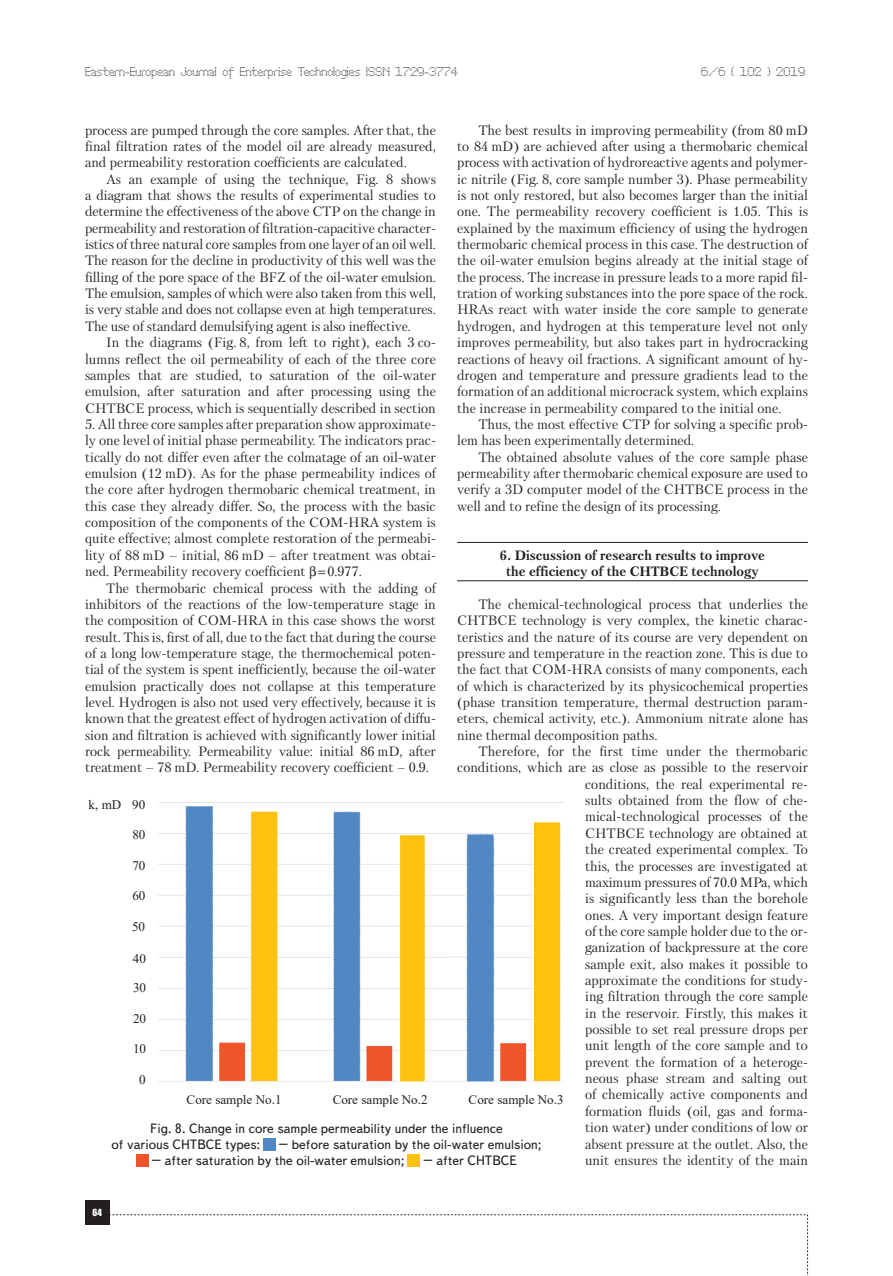
<style>
.page{position:relative;width:893px;height:1276px;background:#fff}
.page>*{position:absolute;margin:0;border:0;box-sizing:border-box;transform-origin:0 0}
.t1{font:13.5px/16.4px "Petersburg C";color:#231f20;text-align:justify}
.t2{font:13.5px/16.2px "Text Book C";color:#231f20}
.t3{font:700 13.5px/16.4px "Petersburg C";color:#231f20;text-align:center}
.t4{font:13.05px "Times New Roman";letter-spacing:-.005em;color:#231f20}
.t5{font:12px "Perfo C";letter-spacing:.015em;color:#231f20}
.t6{font:9px "Impact";color:#fff}
</style>
<div class="page">
<div style="left:85px;top:1200px;width:24px;height:24px;background:#231f20"></div>
<svg style="left:109px;top:1214px;width:699px;height:62px"></svg>
<hr style="left:457px;top:542px;width:351px;height:1px;background:#231f20">
<hr style="left:457px;top:580px;width:351px;height:1px;background:#231f20">
<img style="left:105px;top:802px;width:459px;height:280px">
<div style="left:131px;top:1067px;width:23px;height:24px;background:#fff"></div>
<div style="left:124px;top:1036px;width:31px;height:23px;background:#fff"></div>
<div style="left:124px;top:1006px;width:31px;height:24px;background:#fff"></div>
<div style="left:124px;top:975px;width:31px;height:24px;background:#fff"></div>
<div style="left:123px;top:945px;width:32px;height:24px;background:#fff"></div>
<div style="left:124px;top:914px;width:29px;height:23px;background:#fff"></div>
<div style="left:123px;top:883px;width:31px;height:23px;background:#fff"></div>
<div style="left:123px;top:853px;width:31px;height:23px;background:#fff"></div>
<div style="left:123px;top:822px;width:31px;height:23px;background:#fff"></div>
<div style="left:123px;top:797px;width:31px;height:18px;background:#fff"></div>
<div style="left:85px;top:797px;width:44px;height:18px;background:#fff"></div>
<svg style="left:263px;top:1138px;width:12px;height:12px"></svg>
<svg style="left:136px;top:1154px;width:12px;height:12px"></svg>
<svg style="left:408px;top:1154px;width:12px;height:12px"></svg>
<p class="t5" style="left:85px;top:65px;width:374px">Eastern-European Journal of Enterprise Technologies ISSN 1729-3774</p>
<p class="t5" style="left:701px;top:65px;width:105px">6/6 ( 102 ) 2019</p>
<p class="t1" style="left:85px;top:122px;width:352px">process are pumped through the core samples. After that, the final filtration rates of the model oil are already measured, and permeability restoration coefficients are calculated.</p>
<p class="t1" style="left:85px;top:171px;width:352px;text-indent:21px">As an example of using the technique, Fig. 8 shows a diagram that shows the results of experimental studies to determine the effectiveness of the above CTP on the change in permeability and restoration of filtration-capacitive character&shy;istics of three natural core samples from one layer of an oil well.<br>The reason for the decline in productivity of this well was the filling of the pore space of the BFZ of the oil-water emulsion.<br>The emulsion, samples of which were also taken from this well, is very stable and does not collapse even at high temperatures.<br>The use of standard demulsifying agent is also ineffective.</p>
<p class="t1" style="left:85px;top:334px;width:352px;text-align:left;text-indent:21px">In the diagrams (Fig. 8, from left to right), each 3 co&shy;lumns reflect the oil permeability of each of the three core samples that are studied, to saturation of the oil-water emulsion, after saturation and after processing using the CHTBCE process, which is sequentially described in section</p>
<p class="t1" style="left:85px;top:416px;width:352px;text-align:left">5. All three core samples after preparation show approximate&shy;ly one level of initial phase permeability. The indicators prac&shy;tically do not differ even after the colmatage of an oil-water emulsion (12 mD). As for the phase permeability indices of the core after hydrogen thermobaric chemical treatment, in this case they already differ. So, the process with the basic composition of the components of the COM-HRA system is quite effective; almost complete restoration of the permeabi&shy;lity of 88 mD – initial, 86 mD – after treatment was obtai&shy;ned. Permeability recovery coefficient</p>
<p class="t1" style="left:457px;top:122px;width:352px;text-indent:21px">The best results in improving permeability (from 80 mD to 84 mD) are achieved after using a thermobaric chemical process with activation of hydroreactive agents and polymer&shy;ic nitrile (Fig. 8, core sample number 3). Phase permeability is not only restored, but also becomes larger than the initial one. The permeability recovery coefficient is 1.05. This is explained by the maximum efficiency of using the hydrogen thermobaric chemical process in this case. The destruction of the oil-water emulsion begins already at the initial stage of the process. The increase in pressure leads to a more rapid fil&shy;tration of working substances into the pore space of the rock.<br>HRAs react with water inside the core sample to generate hydrogen, and hydrogen at this temperature level not only improves permeability, but also takes part in hydrocracking reactions of heavy oil fractions. A significant amount of hy&shy;drogen and temperature and pressure gradients lead to the formation of an additional microcrack system, which explains the increase in permeability compared to the initial one.</p>
<p class="t1" style="left:457px;top:416px;width:352px;text-indent:21px">Thus, the most effective CTP for solving a specific prob&shy;lem has been experimentally determined.</p>
<p class="t1" style="left:457px;top:448px;width:352px;text-indent:21px">The obtained absolute values of the core sample phase permeability after thermobaric chemical exposure are used to verify a 3D computer model of the CHTBCE process in the well and to refine the design of its processing.</p>
<p class="t3" style="left:500px;top:546px;width:267px">6. Discussion of research results to improve the efficiency of the CHTBCE technology</p>
<p class="t1" style="left:457px;top:596px;width:352px;text-indent:21px">The chemical-technological process that underlies the CHTBCE technology is very complex, the kinetic charac&shy;teristics and the nature of its course are very dependent on pressure and temperature in the reaction zone. This is due to the fact that COM-HRA consists of many components, each of which is characterized by its physicochemical properties (phase transition temperature, thermal destruction param&shy;eters, chemical activity, etc.). Ammonium nitrate alone has nine thermal decomposition paths.</p>
<p class="t1" style="left:457px;top:743px;width:352px;text-align:right">Therefore, for the first time under the thermobaric conditions, which are as close as possible to the reservoir conditions, the real experimental re-<br>sults obtained from the flow of che-<br>mical-technological processes of the<br>CHTBCE technology are obtained at<br>the created experimental complex. To<br>this, the processes are investigated at<br>maximum pressures of 70.0 MPa, which<br>is significantly less than the borehole<br>ones. A very important design feature<br>of the core sample holder due to the or-<br>ganization of backpressure at the core<br>sample exit, also makes it possible to<br>approximate the conditions for study-<br>ing filtration through the core sample<br>in the reservoir. Firstly, this makes it<br>possible to set real pressure drops per<br>unit length of the core sample and to<br>prevent the formation of a heteroge-<br>neous phase stream and salting out<br>of chemically active components and<br>formation fluids (oil, gas and forma-<br>tion water) under conditions of low or<br>absent pressure at the outlet. Also, the<br>unit ensures the identity of the main</p>
<p class="t1" style="left:327px;top:563px;width:36px">0.977.</p>
<p class="t1" style="left:106px;top:579px;width:331px">The thermobaric chemical process with the adding of</p>
<p class="t1" style="left:85px;top:596px;width:352px">inhibitors of the reactions of the low-temperature stage in</p>
<p class="t1" style="left:85px;top:612px;width:352px">the composition of СOM-HRA in this case shows the worst</p>
<p class="t1" style="left:85px;top:628px;width:352px">result. This is, first of all, due to the fact that during the course</p>
<p class="t1" style="left:85px;top:645px;width:352px">of a long low-temperature stage, the thermochemical poten-</p>
<p class="t1" style="left:85px;top:661px;width:352px">tial of the system is spent inefficiently, because the oil-water</p>
<p class="t1" style="left:85px;top:677px;width:352px">emulsion practically does not collapse at this temperature</p>
<p class="t1" style="left:85px;top:694px;width:352px">level. Hydrogen is also not used very effectively, because it is</p>
<p class="t1" style="left:85px;top:710px;width:352px">known that the greatest effect of hydrogen activation of diffu-</p>
<p class="t1" style="left:85px;top:726px;width:352px">sion and filtration is achieved with significantly lower initial</p>
<p class="t1" style="left:85px;top:743px;width:352px">rock permeability. Permeability value: initial 86 mD, after</p>
<p class="t1" style="left:85px;top:759px;width:345px">treatment – 78 mD. Permeability recovery coefficient – 0.9.</p>
<p class="t4" style="left:89px;top:795px;width:58px">k, mD 90</p>
<p class="t4" style="left:132px;top:825px;width:15px">80</p>
<p class="t4" style="left:132px;top:856px;width:15px">70</p>
<p class="t4" style="left:132px;top:886px;width:15px">60</p>
<p class="t4" style="left:132px;top:917px;width:15px">50</p>
<p class="t4" style="left:133px;top:949px;width:15px">40</p>
<p class="t4" style="left:133px;top:979px;width:15px">30</p>
<p class="t4" style="left:133px;top:1010px;width:15px">20</p>
<p class="t4" style="left:133px;top:1039px;width:15px">10</p>
<p class="t4" style="left:139px;top:1071px;width:8px">0</p>
<p class="t4" style="left:333px;top:1090px;width:96px">Core sample No.2</p>
<p class="t4" style="left:469px;top:1090px;width:96px">Core sample No.3</p>
<p class="t2" style="left:112px;top:1120px;width:393px;text-indent:39px">Fig. 8. Change in core sample permeability under the influence of various CHTBCE types:</p>
<p class="t4" style="left:187px;top:1090px;width:96px">Core sample No.1</p>
<p class="t2" style="left:279px;top:1136px;width:264px">– before saturation by the oil-water emulsion;</p>
<p class="t2" style="left:151px;top:1152px;width:254px">– after saturation by the oil-water emulsion;</p>
<p class="t2" style="left:423px;top:1152px;width:95px">– after CHTBCE</p>
<p class="t6" style="left:92px;top:1205px;width:11px">64</p>
</div>
